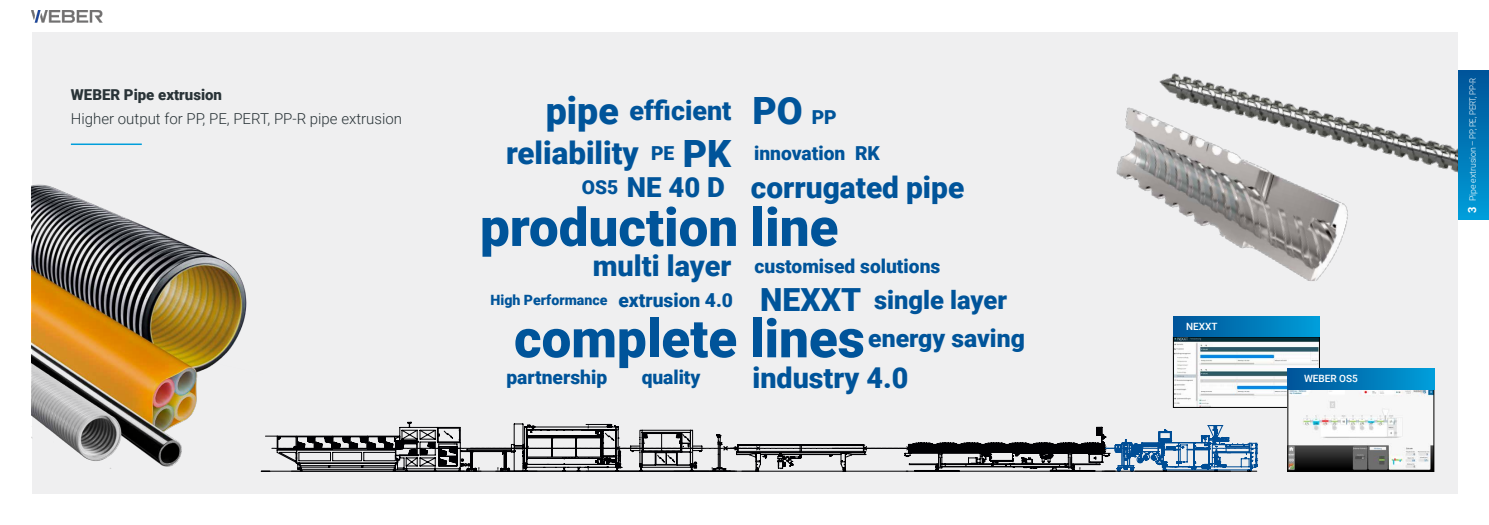
<style>
.page{position:relative;width:1489px;height:525px;background:#fff}
.page>*{position:absolute;margin:0;border:0;box-sizing:border-box;transform-origin:0 0}
.t1{font:900 52.88px "Roboto";color:#00549a}
.t2{font:900 31.25px "Roboto";color:#00549a}
.t3{font:900 29.88px "Roboto";color:#00549a}
.t4{font:900 28.62px "Roboto";color:#00549a}
.t5{font:900 26.88px "Roboto";color:#00549a}
.t6{font:900 25.5px "Roboto";color:#00549a}
.t7{font:900 24.75px "Roboto";color:#00549a}
.t8{font:900 19.25px "Roboto";color:#00549a}
.t9{font:300 15px "Roboto";color:#293337}
.t10{font:900 15px "Roboto";color:#293337}
.t11{font:900 14.12px "Roboto";color:#00549a}
.t12{font:500 10px "Roboto";color:#fff}
.t13{font:300 8.75px "Roboto";color:#fff}
.s1{font-size:37.5px}
.s2{font-size:19.25px}
.s3{font-size:27.5px}
.s4{font-size:28.88px}
.s5{font-size:31.88px}
.s6{font-weight:700;font-size:11.25px}
</style>
<div class="page">
<img style="left:32px;top:10px;width:70px;height:13px">
<div style="left:1456px;top:71px;width:32px;height:149px;background:linear-gradient(to bottom,#005398,#009dd9)"></div>
<div style="left:32px;top:32px;width:1424px;height:461px;background:#efeff0"></div>
<img style="left:32px;top:184px;width:229px;height:288px">
<img style="left:1183px;top:214px;width:165px;height:67px">
<svg style="left:261px;top:421px;width:996px;height:51px"></svg>
<img style="left:1175px;top:338px;width:142px;height:67px">
<div style="left:1173px;top:336px;width:146px;height:71px;border:1px solid #000"></div>
<div style="left:1173px;top:316px;width:146px;height:21px;background:linear-gradient(to right,#005397,#009cd8)"></div>
<img style="left:1289px;top:389px;width:142px;height:80px">
<div style="left:1287px;top:369px;width:146px;height:102px;border:1px solid #000"></div>
<div style="left:1287px;top:369px;width:146px;height:20px;background:linear-gradient(to right,#005397,#009cd8)"></div>
<hr style="left:71px;top:143px;width:71px;height:2px;background:#009edb">
<img style="left:1116px;top:73px;width:340px;height:141px">
<p class="t10" style="left:71px;top:84px;width:153px">WEBER Pipe extrusion</p>
<p class="t9" style="left:71px;top:108px;width:333px">Higher output for PP, PE, PERT, PP-R pipe extrusion</p>
<h3 class="t5" style="left:545px;top:91px;width:258px"><span class="s1">pipe</span> efficient <span class="s1">PO</span></h3>
<p class="t8" style="left:811px;top:103px;width:27px">PP</p>
<h2 class="t2" style="left:506px;top:131px;width:134px">reliability</h2>
<p class="t8" style="left:651px;top:139px;width:196px">PE <span class="s1">PK</span> innovation</p>
<p class="t8" style="left:855px;top:139px;width:26px">RK</p>
<h3 class="t3" style="left:582px;top:166px;width:384px"><span class="s2">OS5</span> <span class="s3">NE 40 D</span> corrugated pipe</h3>
<h1 class="t1" style="left:480px;top:190px;width:360px">production line</h1>
<p class="t8" style="left:592px;top:252px;width:349px"><span class="s4">multi layer</span> customised solutions</p>
<h3 class="t6" style="left:874px;top:282px;width:134px">single layer</h3>
<p class="t7" style="left:868px;top:320px;width:158px">energy saving</p>
<p class="t8" style="left:618px;top:286px;width:244px">extrusion 4.0 <span class="s5">NEXXT</span></p>
<p class="t11" style="left:490px;top:289px;width:119px">High Performance</p>
<h1 class="t1" style="left:514px;top:301px;width:352px">complete lines</h1>
<p class="t8" style="left:506px;top:363px;width:102px">partnership</p>
<p class="t8" style="left:641px;top:363px;width:60px">quality</p>
<h3 class="t4" style="left:752px;top:357px;width:157px">industry 4.0</h3>
<p class="t12" style="left:1185px;top:319px;width:33px">NEXXT</p>
<p class="t12" style="left:1303px;top:371px;width:55px">WEBER OS5</p>
<p class="t13" style="left:1466px;top:212px;width:136px;rotate:-90deg"><span class="s6">3</span> Pipe extrusion – PP, PE, PERT, PP-R</p>
</div>
